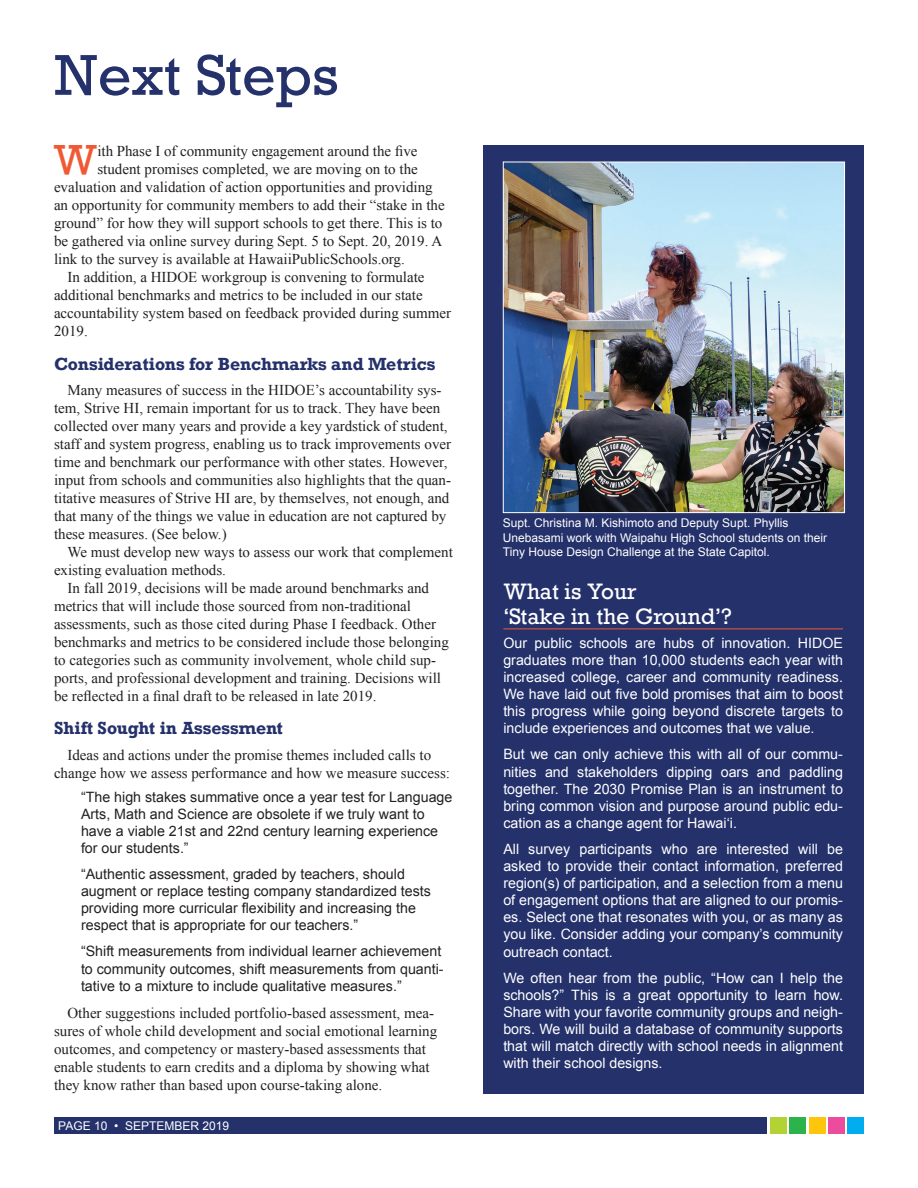
<style>
.page{position:relative;width:918px;height:1188px;background:#fff}
.page>*{position:absolute;margin:0;border:0;box-sizing:border-box;transform-origin:0 0}
.t1{font:54px "Rockwell";color:#24316b}
.Body{font:39.45px "Rockwell";color:#f05935}
.Box_header{font:21px/25.2px "Rockwell";color:#fff}
.Body_Header{font:700 16.5px "Rockwell";color:#24316b}
.Body-2{font:15px/18px "Times New Roman";color:#231f20}
.Breakout_Box{font:14.25px/17.1px "Arial";color:#fff;text-align:justify}
.Breakout_Box-2{font:14.25px/17.1px "Arial";color:#231f20}
.Breakout_Box-3{font:12px/14.4px "Arial";color:#fff}
</style>
<div class="page">
<div style="left:54px;top:1118px;width:713px;height:16px;background:#24316b"></div>
<div style="left:770px;top:1118px;width:17px;height:16px;background:#b3d234"></div>
<div style="left:790px;top:1118px;width:16px;height:16px;background:#2cb34b"></div>
<div style="left:809px;top:1118px;width:16px;height:16px;background:#fec50d"></div>
<div style="left:828px;top:1118px;width:17px;height:16px;background:#ed4c9c"></div>
<div style="left:848px;top:1118px;width:16px;height:16px;background:#00aeef"></div>
<div style="left:483px;top:145px;width:380px;height:949px;background:#24316b"></div>
<hr style="left:503px;top:629px;width:340px;height:1px;background:#f05935">
<img style="left:505px;top:164px;width:338px;height:347px">
<div style="left:503px;top:162px;width:342px;height:351px;border:1px solid #fff"></div>
<p class="t1" style="left:54px;top:42px;width:287px">Next Steps</p>
<p class="Body" style="left:53px;top:135px;width:46px">W</p>
<p class="Body-2" style="left:97px;top:142px;width:322px">ith Phase I of community engagement around the five</p>
<p class="Body-2" style="left:97px;top:160px;width:322px">student promises completed, we are moving on to the</p>
<p class="Body-2" style="left:54px;top:178px;width:380px">evaluation and validation of action opportunities and providing</p>
<p class="Body-2" style="left:54px;top:196px;width:392px">an opportunity for community members to add their “stake in the</p>
<p class="Body-2" style="left:54px;top:214px;width:390px">ground” for how they will support schools to get there. This is to</p>
<p class="Body-2" style="left:54px;top:232px;width:390px">be gathered via online survey during Sept. 5 to Sept. 20, 2019. A</p>
<p class="Body-2" style="left:54px;top:250px;width:352px">link to the survey is available at HawaiiPublicSchools.org.</p>
<p class="Body-2" style="left:54px;top:268px;width:399px;text-indent:14px">In addition, a HIDOE workgroup is convening to formulate additional benchmarks and metrics to be included in our state accountability system based on feedback provided during summer 2019.</p>
<p class="Body_Header" style="left:54px;top:353px;width:383px">Considerations for Benchmarks and Metrics</p>
<p class="Body-2" style="left:54px;top:381px;width:399px;text-indent:14px">Many measures of success in the HIDOE’s accountability sys&shy;tem, Strive HI, remain important for us to track. They have been collected over many years and provide a key yardstick of student, staff and system progress, enabling us to track improvements over time and benchmark our performance with other states. However, input from schools and communities also highlights that the quan&shy;titative measures of Strive HI are, by themselves, not enough, and that many of the things we value in education are not captured by these measures. (See below.)</p>
<p class="Body-2" style="left:54px;top:543px;width:400px;text-indent:14px">We must develop new ways to assess our work that complement existing evaluation methods.</p>
<p class="Body-2" style="left:54px;top:579px;width:396px;text-indent:14px">In fall 2019, decisions will be made around benchmarks and metrics that will include those sourced from non-traditional assessments, such as those cited during Phase I feedback. Other benchmarks and metrics to be considered include those belonging to categories such as community involvement, whole child sup&shy;ports, and professional development and training. Decisions will be reflected in a final draft to be released in late 2019.</p>
<p class="Body_Header" style="left:54px;top:718px;width:231px">Shift Sought in Assessment</p>
<p class="Body-2" style="left:54px;top:746px;width:398px;text-align:center">Ideas and actions under the promise themes included calls to change how we assess performance and how we measure success:</p>
<p class="Breakout_Box-2" style="left:81px;top:788px;width:373px">“The high stakes summative once a year test for Language Arts, Math and Science are obsolete if we truly want to have a viable 21st and 22nd century learning experience for our students.”</p>
<p class="Breakout_Box-2" style="left:81px;top:866px;width:352px">“Authentic assessment, graded by teachers, should augment or replace testing company standardized tests providing more curricular flexibility and increasing the respect that is appropriate for our teachers.”</p>
<p class="Breakout_Box-2" style="left:81px;top:943px;width:364px">“Shift measurements from individual learner achievement to community outcomes, shift measurements from quanti&shy;tative to a mixture to include qualitative measures.”</p>
<p class="Body-2" style="left:54px;top:1003px;width:385px;text-indent:14px">Other suggestions included portfolio-based assessment, mea&shy;sures of whole child development and social emotional learning outcomes, and competency or mastery-based assessments that enable students to earn credits and a diploma by showing what they know rather than based upon course-taking alone.</p>
<p class="Breakout_Box-3" style="left:58px;top:1119px;width:172px">PAGE 10 • SEPTEMBER 2019</p>
<p class="Breakout_Box-3" style="left:503px;top:516px;width:326px">Supt. Christina M. Kishimoto and Deputy Supt. Phyllis<br>Unebasami work with Waipahu High School students on their<br>Tiny House Design Challenge at the State Capitol.</p>
<p class="Box_header" style="left:503px;top:579px;width:230px">What is Your<br>‘Stake in the Ground’?</p>
<p class="Breakout_Box" style="left:503px;top:634px;width:341px">Our public schools are hubs of innovation. HIDOE graduates more than 10,000 students each year with increased college, career and community readiness.<br>We have laid out five bold promises that aim to boost this progress while going beyond discrete targets to include experiences and outcomes that we value.</p>
<p class="Breakout_Box" style="left:503px;top:746px;width:341px">But we can only achieve this with all of our commu&shy;nities and stakeholders dipping oars and paddling together. The 2030 Promise Plan is an instrument to bring common vision and purpose around public edu&shy;cation as a change agent for Hawai‘i.</p>
<p class="Breakout_Box" style="left:503px;top:841px;width:341px">All survey participants who are interested will be asked to provide their contact information, preferred region(s) of participation, and a selection from a menu of engagement options that are aligned to our promis&shy;es. Select one that resonates with you, or as many as you like. Consider adding your company’s community outreach contact.</p>
<p class="Breakout_Box" style="left:503px;top:969px;width:341px">We often hear from the public, “How can I help the schools?” This is a great opportunity to learn how.<br>Share with your favorite community groups and neigh&shy;bors. We will build a database of community supports that will match directly with school needs in alignment with their school designs.</p>
</div>
